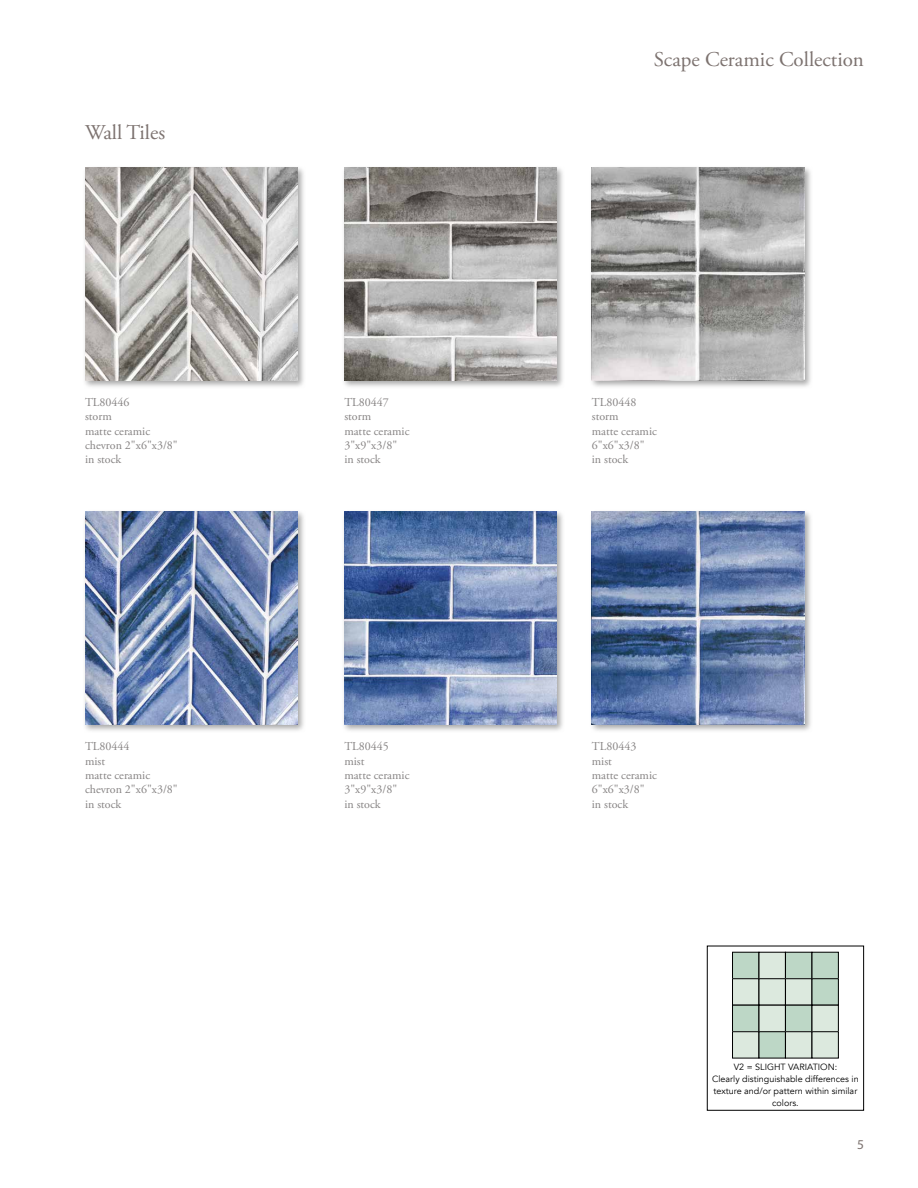
<style>
.page{position:relative;width:918px;height:1188px;background:#fff}
.page>*{position:absolute;margin:0;border:0;box-sizing:border-box;transform-origin:0 0}
.t1{font:21px "Adobe Garamond Pro";color:#7c726f}
.t2{font:13.5px "Myriad Pro";color:#7c726f}
.t3{font:12px/14.4px "Adobe Garamond Pro";color:#868383}
.t4{font:9px/12px "Avenir";color:#000;text-align:center}
</style>
<div class="page">
<div style="left:82px;top:165px;width:224px;height:224px;background:#000;opacity:.35"></div>
<img style="left:85px;top:168px;width:213px;height:212px">
<div style="left:342px;top:165px;width:224px;height:224px;background:#000;opacity:.35"></div>
<img style="left:344px;top:168px;width:213px;height:212px">
<div style="left:589px;top:165px;width:224px;height:224px;background:#000;opacity:.35"></div>
<img style="left:592px;top:168px;width:212px;height:212px">
<div style="left:82px;top:509px;width:224px;height:224px;background:#000;opacity:.35"></div>
<img style="left:85px;top:512px;width:213px;height:213px">
<div style="left:342px;top:509px;width:224px;height:224px;background:#000;opacity:.35"></div>
<img style="left:344px;top:512px;width:213px;height:213px">
<div style="left:589px;top:509px;width:224px;height:224px;background:#000;opacity:.35"></div>
<img style="left:592px;top:512px;width:212px;height:213px">
<div style="left:733px;top:952px;width:26px;height:27px;background:#bdd7c6"></div>
<div style="left:732px;top:952px;width:27px;height:27px;border:1px solid #000"></div>
<div style="left:759px;top:952px;width:26px;height:27px;background:#dce9de"></div>
<div style="left:759px;top:952px;width:27px;height:27px;border:1px solid #000"></div>
<div style="left:786px;top:952px;width:26px;height:27px;background:#bdd7c6"></div>
<div style="left:785px;top:952px;width:27px;height:27px;border:1px solid #000"></div>
<div style="left:812px;top:952px;width:26px;height:27px;background:#bdd7c6"></div>
<div style="left:812px;top:952px;width:27px;height:27px;border:1px solid #000"></div>
<div style="left:733px;top:979px;width:26px;height:26px;background:#dce9de"></div>
<div style="left:732px;top:979px;width:27px;height:26px;border:1px solid #000"></div>
<div style="left:759px;top:979px;width:26px;height:26px;background:#dce9de"></div>
<div style="left:786px;top:979px;width:26px;height:26px;background:#dce9de"></div>
<div style="left:785px;top:979px;width:27px;height:26px;border:1px solid #000"></div>
<div style="left:812px;top:979px;width:26px;height:26px;background:#bdd7c6"></div>
<div style="left:733px;top:1005px;width:26px;height:27px;background:#bdd7c6"></div>
<div style="left:732px;top:1005px;width:27px;height:27px;border:1px solid #000"></div>
<div style="left:759px;top:1005px;width:26px;height:27px;background:#dce9de"></div>
<div style="left:759px;top:1005px;width:27px;height:27px;border:1px solid #000"></div>
<div style="left:786px;top:1005px;width:26px;height:27px;background:#bdd7c6"></div>
<div style="left:785px;top:1005px;width:27px;height:27px;border:1px solid #000"></div>
<div style="left:812px;top:1005px;width:26px;height:27px;background:#dce9de"></div>
<div style="left:812px;top:1005px;width:27px;height:27px;border:1px solid #000"></div>
<div style="left:733px;top:1032px;width:26px;height:26px;background:#dce9de"></div>
<div style="left:732px;top:1032px;width:27px;height:26px;border:1px solid #000"></div>
<div style="left:759px;top:1032px;width:26px;height:26px;background:#bdd7c6"></div>
<div style="left:786px;top:1032px;width:26px;height:26px;background:#dce9de"></div>
<div style="left:785px;top:1032px;width:27px;height:26px;border:1px solid #000"></div>
<div style="left:812px;top:1032px;width:26px;height:26px;background:#dce9de"></div>
<div style="left:707px;top:946px;width:157px;height:165px;border:1px solid #000"></div>
<h1 class="t1" style="left:85px;top:119px;width:82px">Wall Tiles</h1>
<h1 class="t1" style="left:654px;top:47px;width:212px">Scape Ceramic Collection</h1>
<p class="t3" style="left:85px;top:395px;width:94px">TL80446<br>storm<br>matte ceramic chevron 2"x6"x3/8" in stock</p>
<p class="t3" style="left:344px;top:395px;width:67px">TL80447 storm<br>matte ceramic<br>3"x9"x3/8" in stock</p>
<p class="t3" style="left:592px;top:395px;width:67px">TL80448 storm<br>matte ceramic<br>6"x6"x3/8" in stock</p>
<p class="t3" style="left:85px;top:740px;width:94px">TL80444<br>mist<br>matte ceramic chevron 2"x6"x3/8" in stock</p>
<p class="t3" style="left:344px;top:740px;width:67px">TL80445 mist<br>matte ceramic<br>3"x9"x3/8" in stock</p>
<p class="t3" style="left:592px;top:740px;width:67px">TL80443 mist<br>matte ceramic<br>6"x6"x3/8" in stock</p>
<p class="t4" style="left:712px;top:1061px;width:148px">V2 = SLIGHT VARIATION:<br>Clearly distinguishable differences in texture and/or pattern within similar colors.</p>
<p class="t2" style="left:857px;top:1136px;width:8px">5</p>
</div>
